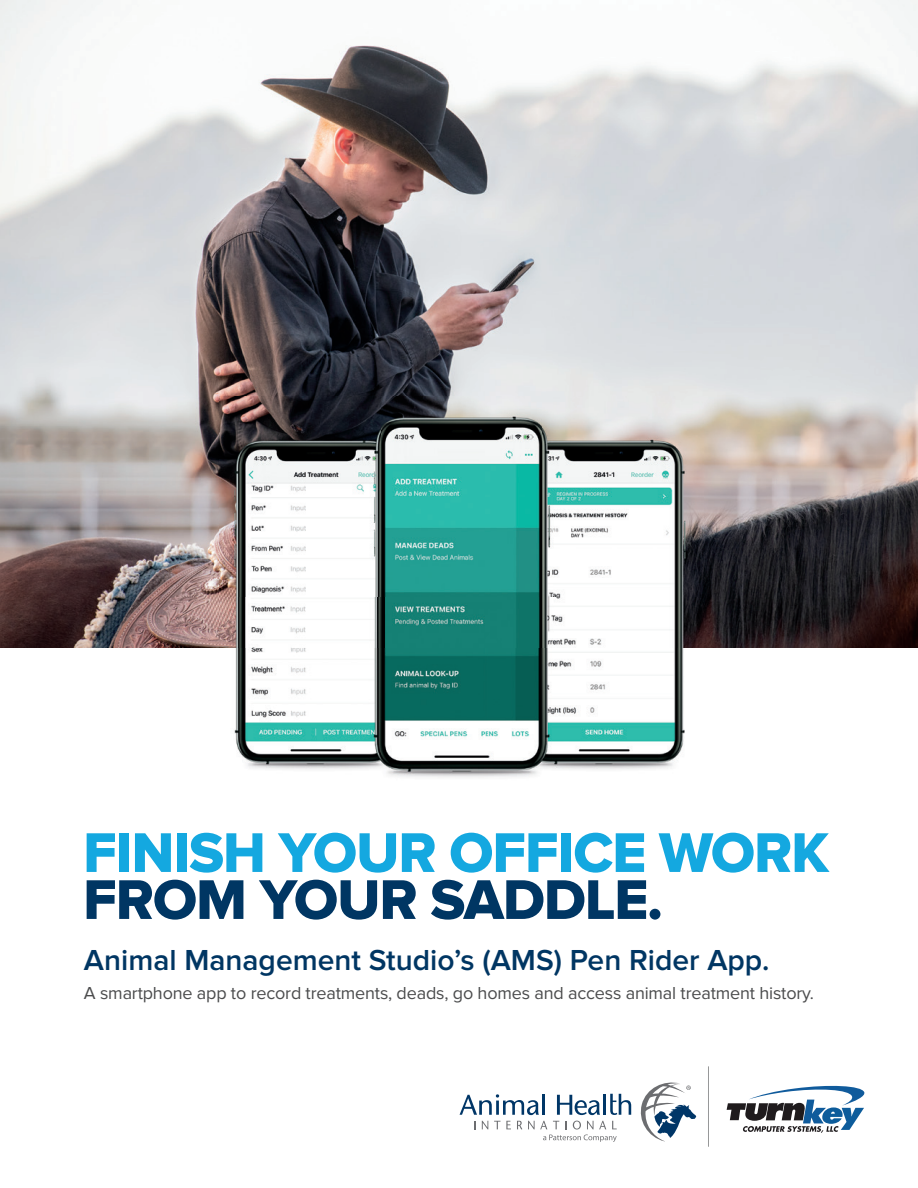
<style>
.page{position:relative;width:918px;height:1188px;background:#fff}
.page>*{position:absolute;margin:0;border:0;box-sizing:border-box;transform-origin:0 0}
.t1{font:57.9px "Proxima Nova Extrabld";letter-spacing:-.02em;color:#14a8e0}
.t2{font:57.9px "Proxima Nova Extrabld";letter-spacing:-.02em;color:#003663}
.t3{font:600 30px "Proxima Nova";color:#003663}
.t4{font:18px "Proxima Nova";letter-spacing:-.01em;color:#4b4c4d}
</style>
<div class="page">
<img style="left:0;top:0;width:918px;height:648px">
<img style="left:220px;top:397px;width:484px;height:381px">
<hr style="left:708px;top:1066px;width:1px;height:81px;background:#979899">
<svg style="left:460px;top:1094px;width:79px;height:21px"></svg>
<hr style="left:542px;top:1094px;width:3px;height:21px;background:#003667">
<svg style="left:557px;top:1095px;width:43px;height:20px"></svg>
<hr style="left:604px;top:1094px;width:2px;height:21px;background:#003667">
<svg style="left:610px;top:1094px;width:21px;height:21px"></svg>
<svg style="left:474px;top:1121px;width:2px;height:8px"></svg>
<svg style="left:482px;top:1121px;width:6px;height:8px"></svg>
<svg style="left:494px;top:1121px;width:6px;height:8px"></svg>
<svg style="left:506px;top:1121px;width:5px;height:8px"></svg>
<svg style="left:517px;top:1121px;width:5px;height:9px"></svg>
<svg style="left:640px;top:1082px;width:56px;height:59px"></svg>
<svg style="left:528px;top:1121px;width:89px;height:21px"></svg>
<svg style="left:727px;top:1085px;width:138px;height:48px"></svg>
<h1 class="t1" style="left:83px;top:819px;width:747px">FINISH YOUR OFFICE WORK</h1>
<h1 class="t2" style="left:83px;top:866px;width:581px">FROM YOUR SADDLE.</h1>
<h2 class="t3" style="left:84px;top:943px;width:687px">Animal Management Studio’s (AMS) Pen Rider App.</h2>
<p class="t4" style="left:84px;top:982px;width:732px">A smartphone app to record treatments, deads, go homes and access animal treatment history.</p>
</div>
